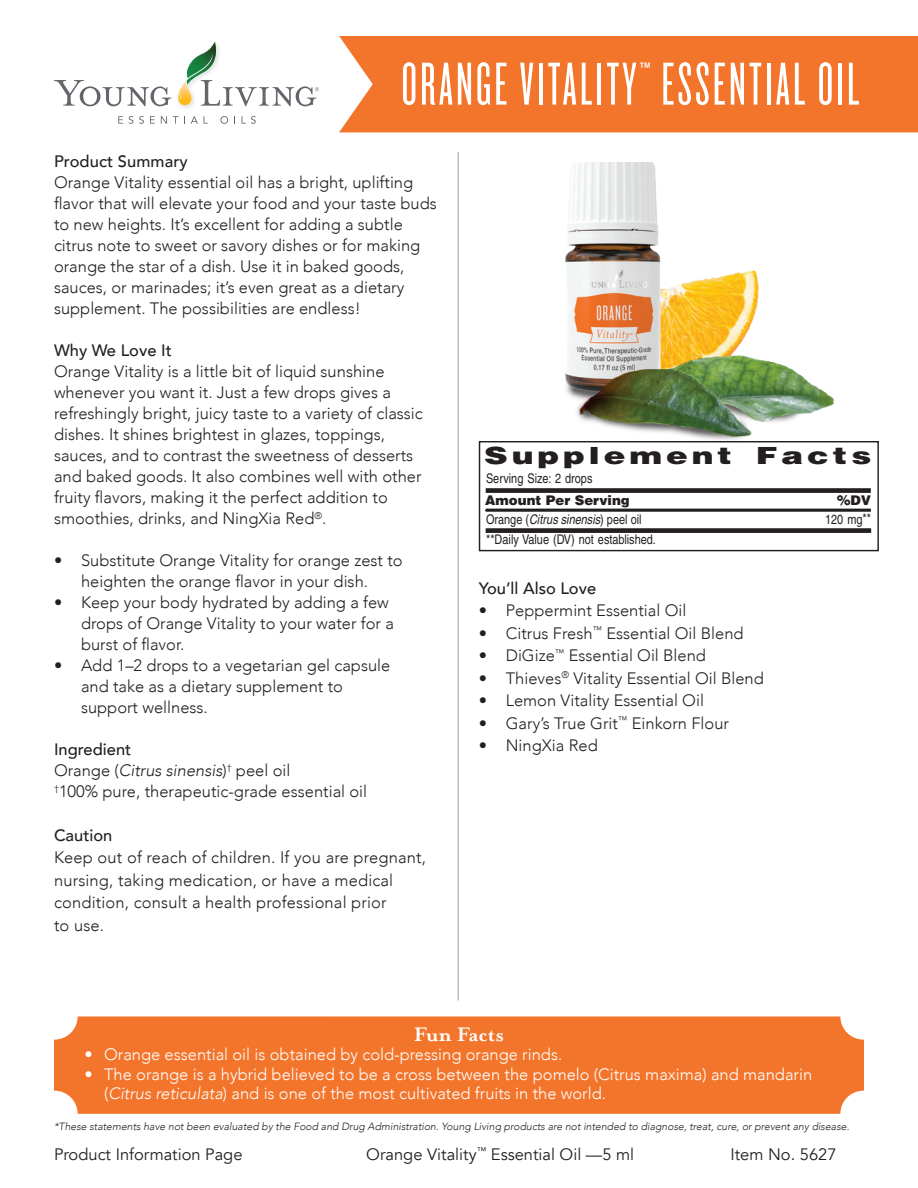
<style>
.page{position:relative;width:918px;height:1188px;background:#fff}
.page>*{position:absolute;margin:0;border:0;box-sizing:border-box;transform-origin:0 0}
.t1{font:63px "Knockout 26 Junior Flywght";letter-spacing:.05em;color:#fff}
.t2{font:900 23.7px "Helvetica";letter-spacing:.12em;color:#231f20;scale:1.38 1}
.t3{font:700 22.5px "Mrs Eaves OT";color:#fff}
.t4{font:300 16.5px/21px "Avenir";color:#231f20}
.t5{font:300 16.5px/19.5px "Avenir";color:#fff}
.t6{font:16.5px "Avenir";color:#231f20}
.t7{font:500 16.5px "Avenir";color:#231f20}
.t8{font:condensed 13.35px/21.8px "Helvetica";color:#231f20}
.t9{font:900 13.35px "Helvetica";color:#231f20}
.t10{font:italic 300 10.5px "Avenir";color:#231f20}
.s1{font-style:italic}
.s2{font-weight:900;font-stretch:normal}
</style>
<div class="page">
<img style="left:181px;top:106px;width:10px;height:2px">
<svg style="left:118px;top:116px;width:5px;height:8px"></svg>
<svg style="left:129px;top:116px;width:4px;height:8px"></svg>
<svg style="left:139px;top:116px;width:5px;height:8px"></svg>
<svg style="left:150px;top:116px;width:5px;height:8px"></svg>
<svg style="left:161px;top:116px;width:6px;height:8px"></svg>
<svg style="left:173px;top:116px;width:5px;height:8px"></svg>
<svg style="left:191px;top:116px;width:17px;height:8px"></svg>
<svg style="left:220px;top:116px;width:8px;height:8px"></svg>
<svg style="left:242px;top:116px;width:14px;height:8px"></svg>
<svg style="left:54px;top:41px;width:265px;height:65px"></svg>
<div style="left:339px;top:36px;width:579px;height:96px;background:#f3752c"></div>
<hr style="left:458px;top:152px;width:1px;height:848px;background:#bcbdc0">
<div style="left:54px;top:1016px;width:810px;height:98px;background:#f3752c"></div>
<img style="left:565px;top:163px;width:269px;height:277px">
<div style="left:479px;top:441px;width:400px;height:110px;border:1px solid #231f20"></div>
<div style="left:486px;top:488px;width:385px;height:5px;background:#231f20"></div>
<hr style="left:486px;top:509px;width:385px;height:3px;background:#231f20">
<div style="left:486px;top:528px;width:385px;height:5px;background:#231f20"></div>
<p class="t1" style="left:401px;top:49px;width:460px">ORANGE VITALITY<sup>™</sup> ESSENTIAL OIL</p>
<p class="t7" style="left:54px;top:147px;width:135px">Product Summary</p>
<p class="t4" style="left:54px;top:172px;width:384px">Orange Vitality essential oil has a bright, uplifting flavor that will elevate your food and your taste buds to new heights. It’s excellent for adding a subtle citrus note to sweet or savory dishes or for making orange the star of a dish. Use it in baked goods, sauces, or marinades; it’s even great as a dietary supplement. The possibilities are endless!</p>
<p class="t7" style="left:54px;top:336px;width:119px">Why We Love It</p>
<p class="t4" style="left:54px;top:361px;width:370px">Orange Vitality is a little bit of liquid sunshine whenever you want it. Just a few drops gives a refreshingly bright, juicy taste to a variety of classic dishes. It shines brightest in glazes, toppings, sauces, and to contrast the sweetness of desserts and baked goods. It also combines well with other fruity flavors, making it the perfect addition to smoothies, drinks, and NingXia Red<sup>®</sup>.</p>
<p class="t4" style="left:54px;top:550px;width:350px;text-align:center">• Substitute Orange Vitality for orange zest to heighten the orange flavor in your dish.</p>
<p class="t4" style="left:81px;top:592px;width:314px;text-indent:-27px">• Keep your body hydrated by adding a few drops of Orange Vitality to your water for a burst of flavor.</p>
<p class="t4" style="left:81px;top:655px;width:311px;text-indent:-27px">• Add 1–2 drops to a vegetarian gel capsule and take as a dietary supplement to support wellness.</p>
<p class="t7" style="left:54px;top:735px;width:79px">Ingredient</p>
<p class="t4" style="left:54px;top:760px;width:238px">Orange (<span class="s1">Citrus sinensis</span>)<sup>†</sup> peel oil</p>
<p class="t4" style="left:54px;top:781px;width:315px"><sup>†</sup>100% pure, therapeutic-grade essential oil</p>
<p class="t7" style="left:54px;top:821px;width:60px">Caution</p>
<p class="t4" style="left:54px;top:846px;width:374px;line-height:22.5px">Keep out of reach of children. If you are pregnant, nursing, taking medication, or have a medical condition, consult a health professional prior<br>to use.</p>
<p class="t2" style="left:484px;top:440px;width:282px">Supplement Facts</p>
<p class="t8" style="left:485px;top:468px;width:146px">Serving Size: 2 drops<br><span class="s2">Amount Per Serving</span></p>
<p class="t9" style="left:837px;top:491px;width:36px">%DV</p>
<p class="t8" style="left:486px;top:508px;width:157px">Orange (<span class="s1">Citrus sinensis</span>) peel oil</p>
<p class="t8" style="left:825px;top:508px;width:47px">120 mg**</p>
<p class="t8" style="left:486px;top:529px;width:171px">**Daily Value (DV) not established.</p>
<p class="t7" style="left:479px;top:574px;width:119px">You’ll Also Love</p>
<p class="t4" style="left:479px;top:600px;width:209px">• Peppermint Essential Oil</p>
<p class="t4" style="left:479px;top:622px;width:266px">• Citrus Fresh<sup>™</sup> Essential Oil Blend</p>
<p class="t4" style="left:479px;top:645px;width:229px">• DiGize<sup>™</sup> Essential Oil Blend</p>
<p class="t4" style="left:479px;top:667px;width:287px">• Thieves<sup>®</sup> Vitality Essential Oil Blend</p>
<p class="t4" style="left:479px;top:690px;width:227px">• Lemon Vitality Essential Oil</p>
<p class="t4" style="left:479px;top:712px;width:252px">• Gary’s True Grit<sup>™</sup> Einkorn Flour</p>
<p class="t4" style="left:479px;top:735px;width:120px">• NingXia Red</p>
<p class="t3" style="left:414px;top:1022px;width:92px">Fun Facts</p>
<p class="t5" style="left:85px;top:1045px;width:479px">• Orange essential oil is obtained by cold-pressing orange rinds.</p>
<p class="t5" style="left:104px;top:1064px;width:710px;text-indent:-20px">• The orange is a hybrid believed to be a cross between the pomelo (Citrus maxima) and mandarin (<span class="s1">Citrus reticulata</span>) and is one of the most cultivated fruits in the world.</p>
<p class="t10" style="left:54px;top:1120px;width:797px">*These statements have not been evaluated by the Food and Drug Administration. Young Living products are not intended to diagnose, treat, cure, or prevent any disease.</p>
<p class="t6" style="left:54px;top:1144px;width:190px">Product Information Page</p>
<p class="t6" style="left:366px;top:1144px;width:269px">Orange Vitality<sup>™</sup> Essential Oil —5 ml</p>
<p class="t6" style="left:730px;top:1144px;width:108px">Item No. 5627</p>
</div>
